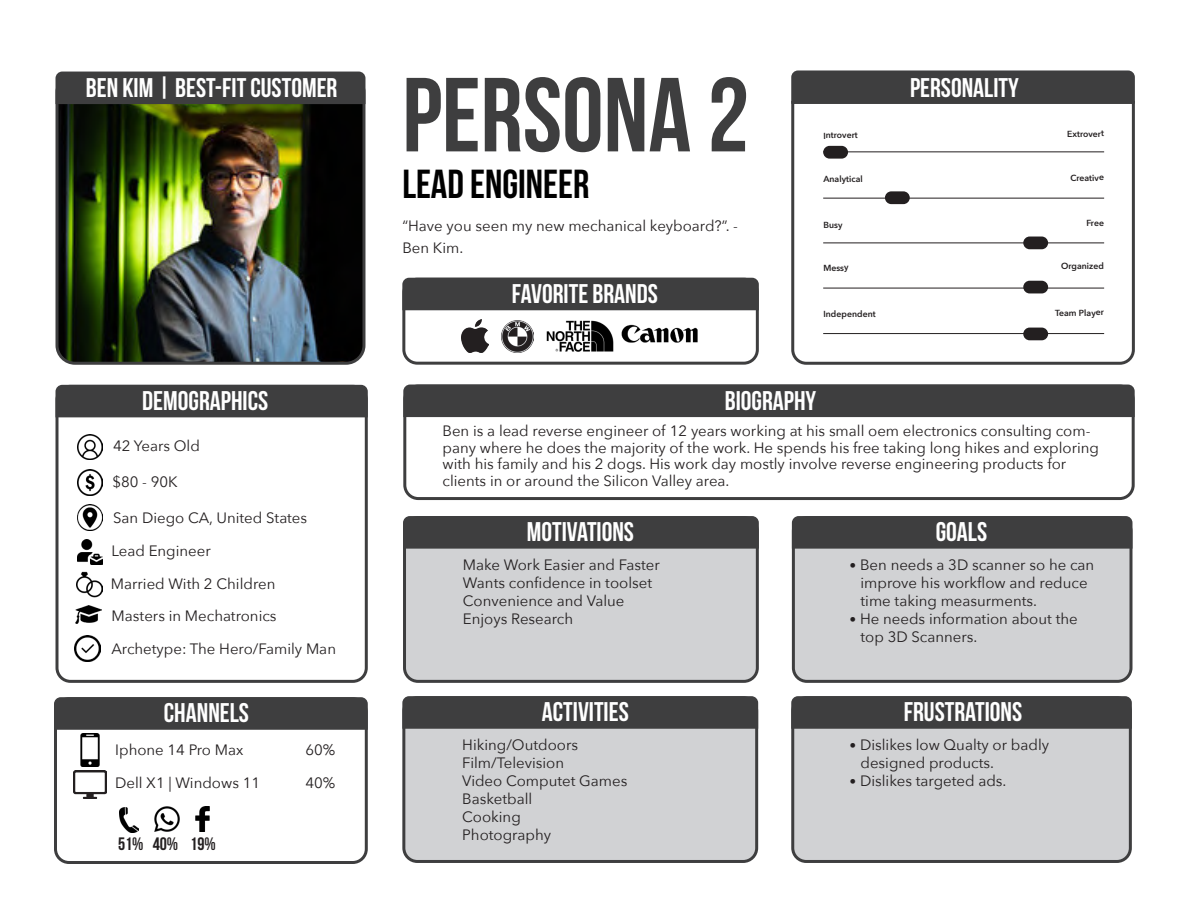
<style>
.page{position:relative;width:1188px;height:918px;background:#fff}
.page>*{position:absolute;margin:0;border:0;box-sizing:border-box;transform-origin:0 0}
.t1{font:105px "Bebas Neue";color:#3e3e3f}
.t2{font:40.5px "Bebas Neue";color:#000}
.t3{font:27px "Bebas Neue";color:#fff}
.t4{font:18px "Bebas Neue";color:#231f20}
.t5{font:15px/16.5px "Avenir Next";color:#231f20}
.t6{font:600 8.7px "Avenir Next";color:#231f20}
.s1{font-family:"Calibri"}
</style>
<div class="page">
<div style="left:402px;top:278px;width:357px;height:87px;border:3px solid #3e3e3f;border-radius:14px"></div>
<div style="left:403px;top:385px;width:732px;height:115px;border:3px solid #3e3e3f;border-radius:14px"></div>
<div style="left:56px;top:385px;width:312px;height:298px;border:3px solid #3e3e3f;border-radius:14px"></div>
<div style="left:54px;top:697px;width:314px;height:167px;border:3px solid #3e3e3f;border-radius:14px"></div>
<div style="left:405px;top:518px;width:352px;height:163px;background:#d1d2d4;border-radius:14px"></div>
<div style="left:403px;top:516px;width:356px;height:167px;border:3px solid #3e3e3f;border-radius:14px"></div>
<div style="left:404px;top:698px;width:353px;height:163px;background:#d1d2d4;border-radius:14px"></div>
<div style="left:402px;top:696px;width:356px;height:167px;border:3px solid #3e3e3f;border-radius:14px"></div>
<div style="left:793px;top:518px;width:338px;height:163px;background:#d1d2d4;border-radius:14px"></div>
<div style="left:792px;top:516px;width:341px;height:167px;border:3px solid #3e3e3f;border-radius:14px"></div>
<div style="left:793px;top:698px;width:337px;height:163px;background:#d1d2d4;border-radius:14px"></div>
<div style="left:791px;top:696px;width:341px;height:167px;border:3px solid #3e3e3f;border-radius:14px"></div>
<img style="left:77px;top:539px;width:26px;height:26px">
<img style="left:77px;top:572px;width:25px;height:25px">
<img style="left:77px;top:434px;width:26px;height:26px">
<img style="left:76px;top:606px;width:25px;height:18px">
<img style="left:75px;top:636px;width:26px;height:25px">
<img style="left:77px;top:469px;width:26px;height:26px">
<img style="left:77px;top:504px;width:26px;height:27px">
<img style="left:80px;top:734px;width:20px;height:33px">
<img style="left:73px;top:770px;width:33px;height:28px">
<img style="left:119px;top:808px;width:19px;height:25px">
<img style="left:461px;top:319px;width:27px;height:33px">
<img style="left:546px;top:320px;width:68px;height:32px">
<img style="left:501px;top:320px;width:33px;height:33px">
<img style="left:195px;top:806px;width:15px;height:25px">
<img style="left:57px;top:104px;width:307px;height:257px">
<div style="left:56px;top:73px;width:309px;height:292px;border:3px solid #3e3e3f;border-radius:18px"></div>
<img style="left:154px;top:806px;width:26px;height:26px">
<div style="left:56px;top:385px;width:312px;height:32px;background:#3e3e3f"></div>
<div style="left:402px;top:278px;width:357px;height:32px;background:#3e3e3f"></div>
<div style="left:403px;top:385px;width:732px;height:32px;background:#3e3e3f"></div>
<div style="left:791px;top:70px;width:344px;height:29px;background:#3e3e3f"></div>
<svg style="left:791px;top:99px;width:344px;height:266px"></svg>
<div style="left:56px;top:72px;width:309px;height:32px;background:#3e3e3f"></div>
<div style="left:54px;top:697px;width:314px;height:33px;background:#3e3e3f"></div>
<div style="left:403px;top:516px;width:356px;height:33px;background:#3e3e3f"></div>
<div style="left:402px;top:696px;width:356px;height:33px;background:#3e3e3f"></div>
<div style="left:792px;top:516px;width:340px;height:33px;background:#3e3e3f"></div>
<div style="left:791px;top:696px;width:341px;height:33px;background:#3e3e3f"></div>
<hr style="left:823px;top:151px;width:281px;height:1px;background:#231f20">
<hr style="left:823px;top:198px;width:281px;height:1px;background:#231f20">
<hr style="left:823px;top:243px;width:281px;height:1px;background:#231f20">
<hr style="left:823px;top:288px;width:281px;height:1px;background:#231f20">
<hr style="left:823px;top:333px;width:281px;height:1px;background:#231f20">
<div style="left:823px;top:146px;width:25px;height:13px;background:#231f20;border-radius:6px"></div>
<div style="left:1023px;top:237px;width:25px;height:12px;background:#231f20;border-radius:6px"></div>
<div style="left:885px;top:191px;width:25px;height:13px;background:#231f20;border-radius:6px"></div>
<div style="left:1023px;top:281px;width:25px;height:12px;background:#231f20;border-radius:6px"></div>
<div style="left:1023px;top:328px;width:25px;height:12px;background:#231f20;border-radius:6px"></div>
<img style="left:621px;top:324px;width:77px;height:19px">
<p class="t3" style="left:86px;top:73px;width:253px">BEN KIM | BEST-FIT CUSTOMER</p>
<p class="t3" style="left:910px;top:73px;width:110px">PERSONALITY</p>
<p class="t1" style="left:402px;top:58px;width:348px">PERSONA 2</p>
<p class="t6" style="left:823px;top:128px;width:36px;rotate:-1deg">Introvert</p>
<p class="t6" style="left:1067px;top:127px;width:38px;rotate:-1deg">Extrovert</p>
<p class="t6" style="left:823px;top:172px;width:41px;rotate:-1deg">Analytical</p>
<p class="t6" style="left:1070px;top:170px;width:35px;rotate:-1deg">Creative</p>
<p class="t6" style="left:823px;top:217px;width:21px;rotate:-1deg">Busy</p>
<p class="t6" style="left:1086px;top:216px;width:19px;rotate:-1deg">Free</p>
<p class="t6" style="left:823px;top:260px;width:27px;rotate:-1deg">Messy</p>
<p class="t6" style="left:1061px;top:259px;width:44px;rotate:-1deg">Organized</p>
<p class="t6" style="left:823px;top:307px;width:54px;rotate:-1deg">Independent</p>
<p class="t6" style="left:1055px;top:306px;width:51px;rotate:-1deg">Team Player</p>
<p class="t2" style="left:402px;top:162px;width:188px">LEAD ENGINEER</p>
<p class="t5" style="left:402px;top:213px;width:337px;line-height:22.5px">“Have you seen my new mechanical keyboard?”. -<br>Ben Kim.</p>
<p class="t3" style="left:512px;top:279px;width:147px">FAVORITE BRANDS</p>
<p class="t3" style="left:142px;top:386px;width:127px">DEMOGRAPHICS</p>
<p class="t3" style="left:725px;top:386px;width:93px">BIOGRAPHY</p>
<p class="t5" style="left:113px;top:437px;width:88px">42 Years Old</p>
<p class="t5" style="left:112px;top:473px;width:67px">$80 - 90K</p>
<p class="t5" style="left:113px;top:508px;width:196px">San Diego CA, United States</p>
<p class="t5" style="left:111px;top:542px;width:101px">Lead Engineer</p>
<p class="t5" style="left:111px;top:575px;width:166px">Married With 2 Children</p>
<p class="t5" style="left:112px;top:607px;width:166px">Masters in Mechatronics</p>
<p class="t5" style="left:111px;top:640px;width:226px">Archetype: The Hero/Family Man</p>
<p class="t3" style="left:164px;top:698px;width:87px">CHANNELS</p>
<p class="t5" style="left:115px;top:740px;width:130px">Iphone 14 Pro Max</p>
<p class="t5" style="left:306px;top:740px;width:31px">60%</p>
<p class="t5" style="left:115px;top:774px;width:146px">Dell X1 | Windows 11</p>
<p class="t5" style="left:306px;top:774px;width:31px">40%</p>
<p class="t4" style="left:118px;top:834px;width:27px">51%</p>
<p class="t4" style="left:190px;top:834px;width:27px">19%</p>
<p class="t4" style="left:153px;top:834px;width:27px">40%</p>
<p class="t5" style="left:443px;top:422px;width:658px">Ben is a lead reverse engineer of 12 years working at his small oem electronics consulting com&shy;pany where he does the majority of the work. He spends his free taking long hikes and exploring with his family and his 2 dogs. His work day mostly involve reverse engineering products for clients in or around the Silicon Valley area.</p>
<p class="t3" style="left:527px;top:517px;width:109px">MOTIVATIONS</p>
<p class="t5" style="left:463px;top:556px;width:199px">Make Work Easier and Faster</p>
<p class="t5" style="left:463px;top:574px;width:191px">Wants confidence in toolset</p>
<p class="t5" style="left:463px;top:592px;width:163px">Convenience and Value</p>
<p class="t5" style="left:463px;top:610px;width:112px">Enjoys Research</p>
<p class="t3" style="left:542px;top:697px;width:88px">ACTIVITIES</p>
<p class="t5" style="left:462px;top:736px;width:117px">Hiking/Outdoors</p>
<p class="t5" style="left:462px;top:754px;width:103px">Film/Television</p>
<p class="t5" style="left:462px;top:772px;width:167px">Video Computet Games</p>
<p class="t5" style="left:462px;top:790px;width:72px">Basketball</p>
<p class="t5" style="left:462px;top:808px;width:60px">Cooking</p>
<p class="t5" style="left:462px;top:826px;width:90px">Photography</p>
<p class="t3" style="left:936px;top:517px;width:53px">GOALS</p>
<p class="t5" style="left:861px;top:555px;width:235px;line-height:18px;text-indent:-11px"><span class="s1">•</span> Ben needs a 3D scanner so he can improve his workflow and reduce time taking measurments.</p>
<p class="t5" style="left:861px;top:609px;width:219px;line-height:18px;text-indent:-11px"><span class="s1">•</span> He needs information about the top 3D Scanners.</p>
<p class="t3" style="left:904px;top:697px;width:120px">FRUSTRATIONS</p>
<p class="t5" style="left:849px;top:736px;width:201px"><span class="s1">•</span> Dislikes low Qualty or badly</p>
<p class="t5" style="left:861px;top:754px;width:135px">designed products.</p>
<p class="t5" style="left:849px;top:772px;width:159px"><span class="s1">•</span> Dislikes targeted ads.</p>
</div>
